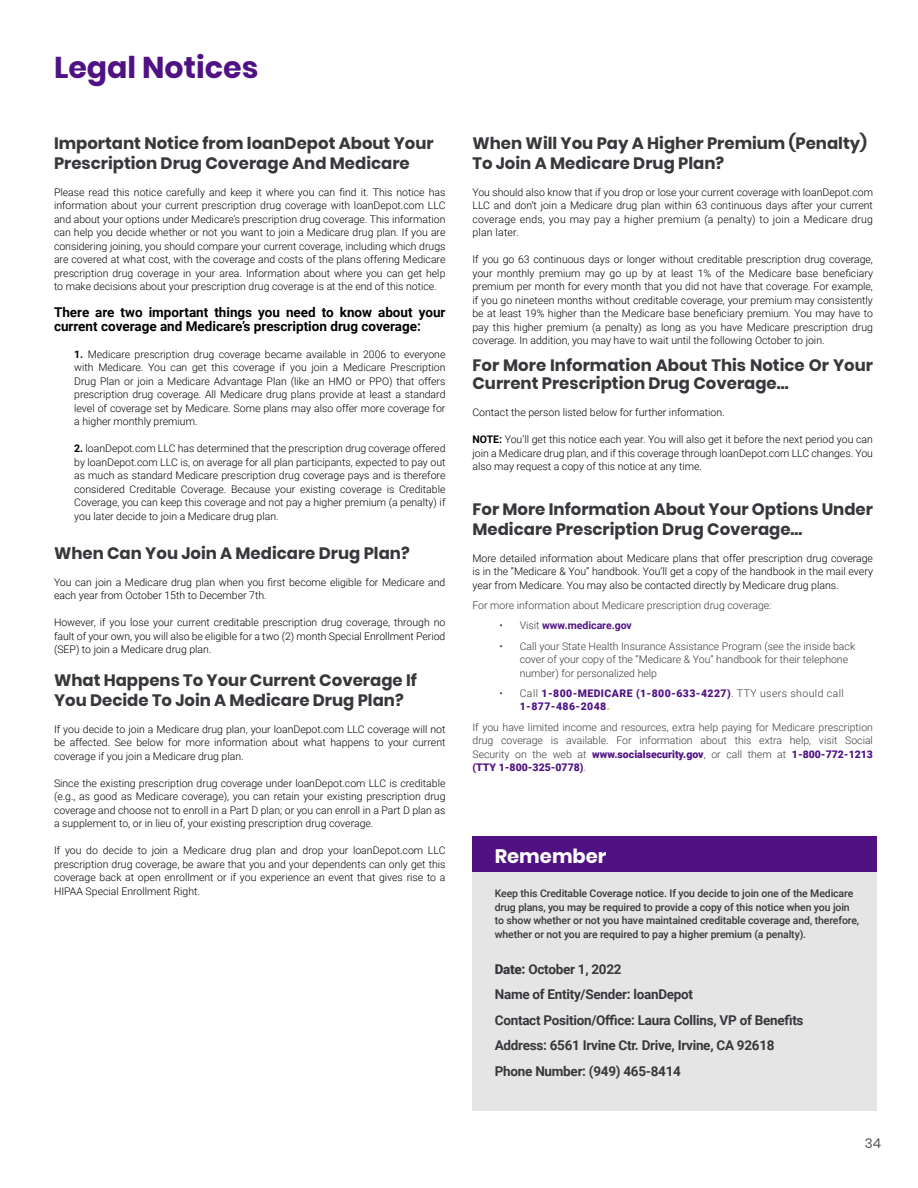
<style>
.page{position:relative;width:918px;height:1188px;background:#fff}
.page>*{position:absolute;margin:0;border:0;box-sizing:border-box;transform-origin:0 0}
.t1{font:700 30px "Poppins";color:#501283}
.t2{font:700 19.5px "Poppins";color:#fff}
.t3{font:700 16.5px/19.5px "Poppins";color:#37383b}
.t4{font:700 13.5px/25.5px "Roboto";letter-spacing:-.02em;color:#37383b}
.t5{font:700 13.5px/13.5px "Roboto";color:#000}
.t6{font:13.5px "Poppins";color:#55565a}
.t7{font:300 10.5px/13.5px "Roboto";color:#000;text-align:justify}
.t8{font:300 10.5px/13.5px "Roboto";color:#37383b}
.t9{font:500 10.5px/13.5px "Roboto";letter-spacing:-.01em;color:#37383b}
.t10{font:900 10.5px/13.5px "Roboto";letter-spacing:.04em;color:#501283}
.t11{font:700 10.5px "Roboto";color:#501283}
.s1{font-weight:700}
.s2{font-weight:300;color:#37383b}
.s3{color:#a6ce39}
.s4{font-weight:900;color:#501283}
.s5{font-weight:900}
</style>
<div class="page">
<div style="left:472px;top:836px;width:406px;height:275px;background:#e5e5e5"></div>
<div style="left:472px;top:836px;width:406px;height:35px;background:#501283"></div>
<h1 class="t1" style="left:54px;top:50px;width:206px">Legal Notices</h1>
<h3 class="t3" style="left:54px;top:134px;width:381px">Important Notice from loanDepot About Your<br>Prescription Drug Coverage And Medicare</h3>
<p class="t7" style="left:54px;top:185px;width:393px">Please read this notice carefully and keep it where you can find it. This notice has information about your current prescription drug coverage with loanDepot.com LLC and about your options under Medicare’s prescription drug coverage. This information can help you decide whether or not you want to join a Medicare drug plan. If you are considering joining, you should compare your current coverage, including which drugs are covered at what cost, with the coverage and costs of the plans offering Medicare prescription drug coverage in your area. Information about where you can get help to make decisions about your prescription drug coverage is at the end of this notice.</p>
<p class="t5" style="left:54px;top:305px;width:393px">There are two important things you need to know about your current coverage and Medicare’s prescription drug coverage:</p>
<p class="t7" style="left:74px;top:347px;width:373px"><span class="s1">1.</span> Medicare prescription drug coverage became available in 2006 to everyone with Medicare. You can get this coverage if you join a Medicare Prescription Drug Plan or join a Medicare Advantage Plan (like an HMO or PPO) that offers prescription drug coverage. All Medicare drug plans provide at least a standard level of coverage set by Medicare. Some plans may also offer more coverage for a higher monthly premium.</p>
<p class="t7" style="left:74px;top:441px;width:373px"><span class="s1">2.</span> loanDepot.com LLC has determined that the prescription drug coverage offered by loanDepot.com LLC is, on average for all plan participants, expected to pay out as much as standard Medicare prescription drug coverage pays and is therefore considered Creditable Coverage. Because your existing coverage is Creditable Coverage, you can keep this coverage and not pay a higher premium (a penalty) if you later decide to join a Medicare drug plan.</p>
<h3 class="t3" style="left:54px;top:543px;width:357px">When Can You Join A Medicare Drug Plan?</h3>
<p class="t7" style="left:54px;top:575px;width:393px">You can join a Medicare drug plan when you first become eligible for Medicare and each year from October 15th to December 7th.</p>
<p class="t7" style="left:54px;top:615px;width:393px">However, if you lose your current creditable prescription drug coverage, through no fault of your own, you will also be eligible for a two (2) month Special Enrollment Period (SEP) to join a Medicare drug plan.</p>
<h3 class="t3" style="left:54px;top:671px;width:364px">What Happens To Your Current Coverage If<br>You Decide To Join A Medicare Drug Plan?</h3>
<p class="t7" style="left:54px;top:722px;width:393px">If you decide to join a Medicare drug plan, your loanDepot.com LLC coverage will not be affected. See below for more information about what happens to your current coverage if you join a Medicare drug plan.</p>
<p class="t7" style="left:54px;top:776px;width:393px">Since the existing prescription drug coverage under loanDepot.com LLC is creditable (e.g., as good as Medicare coverage), you can retain your existing prescription drug coverage and choose not to enroll in a Part D plan; or you can enroll in a Part D plan as a supplement to, or in lieu of, your existing prescription drug coverage.</p>
<p class="t7" style="left:54px;top:843px;width:393px">If you do decide to join a Medicare drug plan and drop your loanDepot.com LLC prescription drug coverage, be aware that you and your dependents can only get this coverage back at open enrollment or if you experience an event that gives rise to a HIPAA Special Enrollment Right.</p>
<h3 class="t3" style="left:472px;top:134px;width:396px">When Will You Pay A Higher Premium (Penalty)<br>To Join A Medicare Drug Plan?</h3>
<p class="t7" style="left:472px;top:185px;width:402px">You should also know that if you drop or lose your current coverage with loanDepot.com LLC and don’t join a Medicare drug plan within 63 continuous days after your current coverage ends, you may pay a higher premium (a penalty) to join a Medicare drug plan later.</p>
<p class="t7" style="left:472px;top:252px;width:402px">If you go 63 continuous days or longer without creditable prescription drug coverage, your monthly premium may go up by at least 1% of the Medicare base beneficiary premium per month for every month that you did not have that coverage. For example, if you go nineteen months without creditable coverage, your premium may consistently be at least 19% higher than the Medicare base beneficiary premium. You may have to pay this higher premium (a penalty) as long as you have Medicare prescription drug coverage. In addition, you may have to wait until the following October to join.</p>
<h3 class="t3" style="left:472px;top:357px;width:402px;line-height:18px">For More Information About This Notice Or Your<br>Current Prescription Drug Coverage…</h3>
<p class="t7" style="left:472px;top:405px;width:254px">Contact the person listed below for further information.</p>
<p class="t7" style="left:472px;top:432px;width:402px"><span class="s1">NOTE:</span> You’ll get this notice each year. You will also get it before the next period you can join a Medicare drug plan, and if this coverage through loanDepot.com LLC changes. You also may request a copy of this notice at any time.</p>
<h3 class="t3" style="left:472px;top:500px;width:402px">For More Information About Your Options Under<br>Medicare Prescription Drug Coverage…</h3>
<p class="t7" style="left:472px;top:551px;width:402px">More detailed information about Medicare plans that offer prescription drug coverage is in the “Medicare &amp; You” handbook. You’ll get a copy of the handbook in the mail every year from Medicare. You may also be contacted directly by Medicare drug plans.</p>
<p class="t8" style="left:472px;top:598px;width:300px">For more information about Medicare prescription drug coverage:</p>
<p class="t11" style="left:499px;top:618px;width:134px"><span class="s2">• Visit</span> www.medicare.gov</p>
<p class="t8" style="left:520px;top:639px;width:337px;text-indent:-20px">• Call your State Health Insurance Assistance Program (see the inside back cover of your copy of the “Medicare &amp; You” handbook for their telephone number) for personalized help</p>
<p class="t10" style="left:520px;top:686px;width:326px;text-indent:-20px"><span class="s2">• Call</span> 1-800-MEDICARE (1-800-633-4227)<span class="s2">. TTY users should call<br></span>1-877-486-2048<span class="s3">.</span></p>
<p class="t8" style="left:473px;top:720px;width:402px;text-align:justify">If you have limited income and resources, extra help paying for Medicare prescription drug coverage is available. For information about this extra help, visit Social Security on the web at <span class="s4">www.socialsecurity.gov</span>, or call them at <span class="s4">1-800-772-1213 (TTY 1-800-325-0778)</span>.</p>
<h2 class="t2" style="left:495px;top:844px;width:113px">Remember</h2>
<p class="t9" style="left:495px;top:886px;width:366px">Keep this Creditable Coverage notice. If you decide to join one of the Medicare drug plans, you may be required to provide a copy of this notice when you join to show whether or not you have maintained creditable coverage and, therefore, whether or not you are required to pay a higher premium (a penalty).</p>
<p class="t4" style="left:495px;top:956px;width:310px"><span class="s5">Date:</span> October 1, 2022<br>Name of Entity/Sender: loanDepot<br>Contact Position/Office: Laura Collins, VP of Benefits Address: 6561 Irvine Ctr. Drive, Irvine, CA 92618<br>Phone Number: (949) 465-8414</p>
<p class="t6" style="left:865px;top:1135px;width:18px">34</p>
</div>
